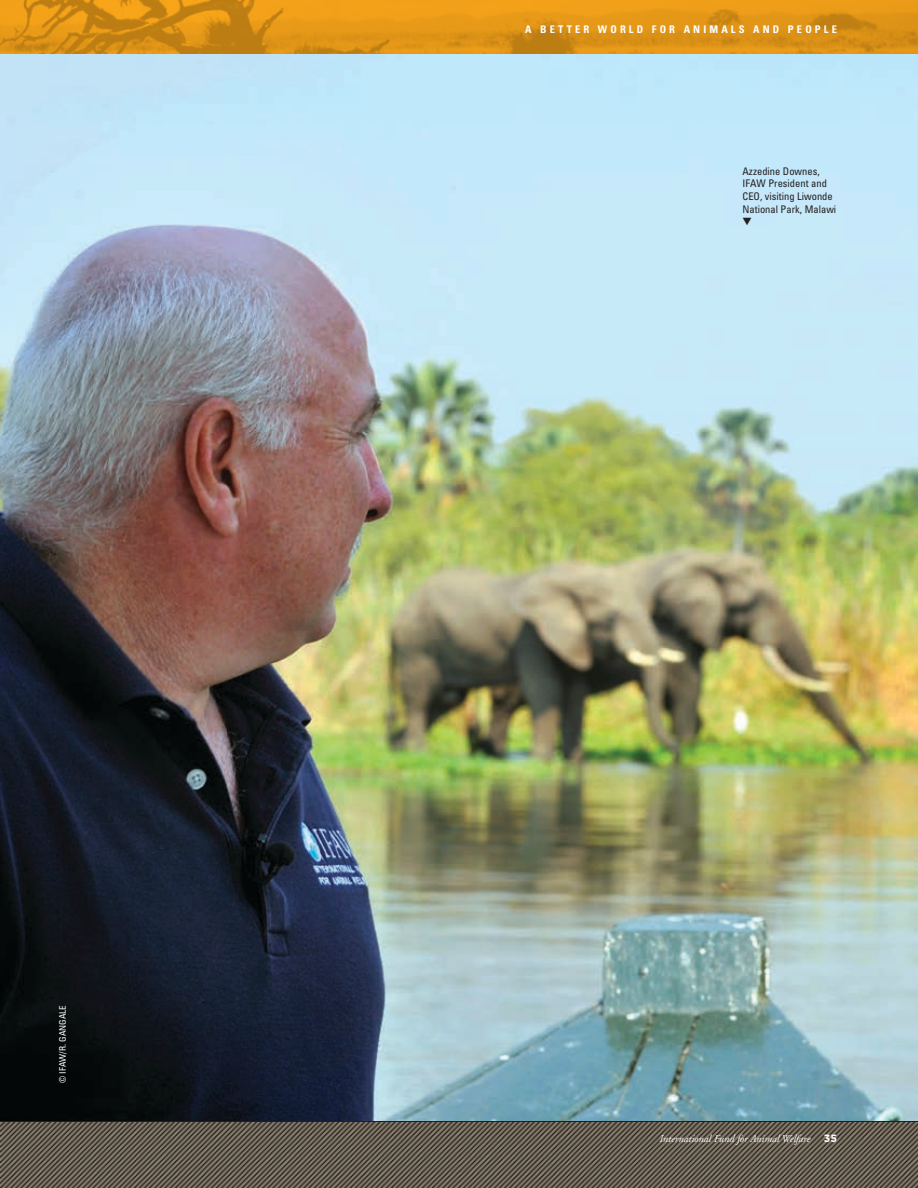
<style>
.page{position:relative;width:918px;height:1188px;background:#fff}
.page>*{position:absolute;margin:0;border:0;box-sizing:border-box;transform-origin:0 0}
.t1{font:condensed 10.5px/12.6px "Univers";color:#231f20}
.t2{font:italic 10.5px "Adobe Garamond";color:#fff}
.t3{font:700 condensed 10.5px "Univers";letter-spacing:.3em;color:#fff}
.t4{font:700 10.5px "Gotham";color:#fff}
.t5{font:condensed 9px "Univers";color:#fff}
</style>
<div class="page">
<img style="left:0;top:54px;width:918px;height:1134px">
<hr style="left:0;top:1121px;width:918px;height:1px;background:#231f20">
<svg style="left:0;top:0;width:918px;height:54px;background:#de9316"></svg>
<svg style="left:743px;top:218px;width:8px;height:7px"></svg>
<p class="t5" style="left:57px;top:1083px;width:79px;rotate:-90deg">© IFAW/R. GANGALE</p>
<p class="t3" style="left:525px;top:22px;width:313px">A BETTER WORLD FOR ANIMALS AND PEOPLE</p>
<p class="t1" style="left:742px;top:165px;width:95px">Azzedine Downes,<br>IFAW President and<br>CEO, visiting Liwonde<br>National Park, Malawi</p>
<p class="t2" style="left:659px;top:1133px;width:152px">International Fund for Animal Welfare</p>
<p class="t4" style="left:824px;top:1132px;width:15px">35</p>
</div>
